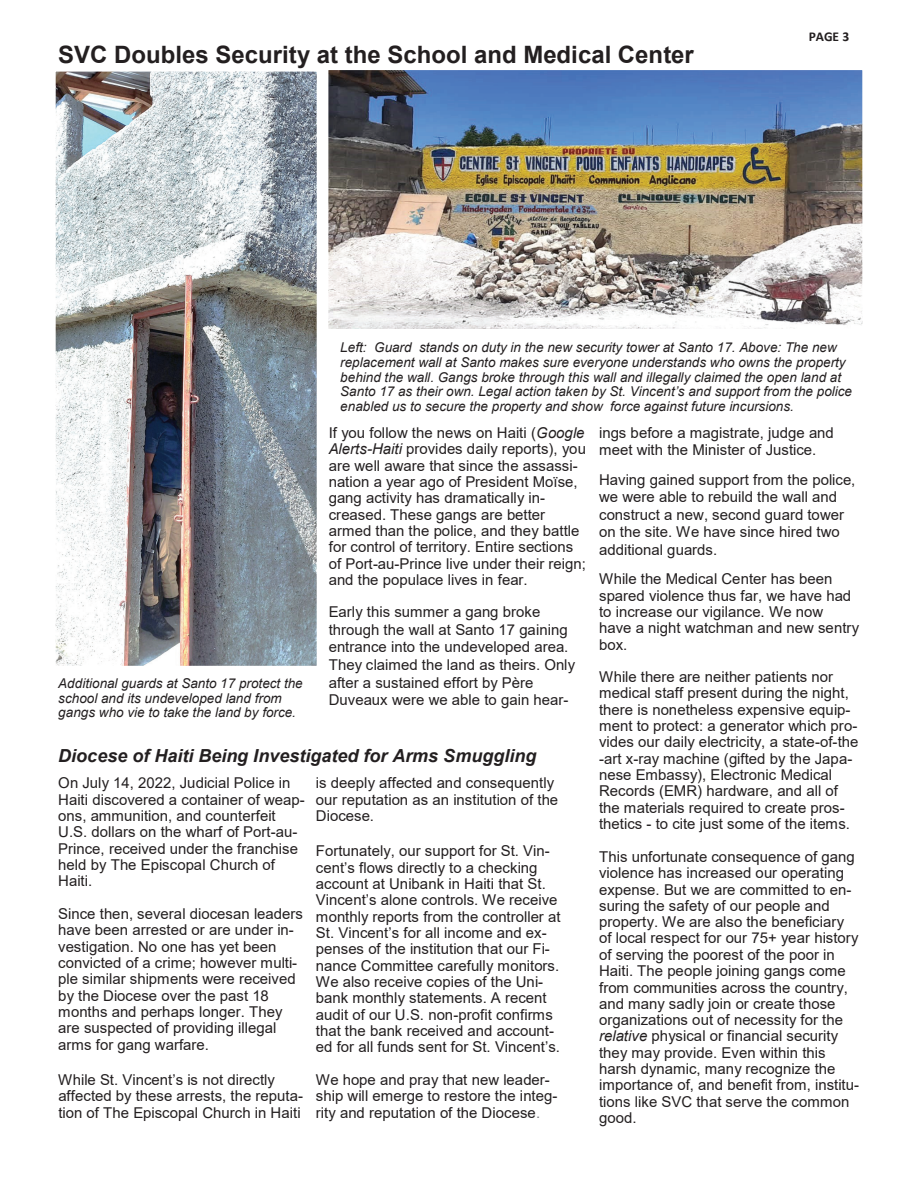
<style>
.page{position:relative;width:918px;height:1188px;background:#fff}
.page>*{position:absolute;margin:0;border:0;box-sizing:border-box;transform-origin:0 0}
.t1{font:700 24px "Arial";color:#231f20}
.t2{font:italic 700 18px "Arial";color:#231f20}
.t3{font:15px/16.4px "Arial";color:#231f20}
.t4{font:italic 13.5px/14.7px "Arial";letter-spacing:.005em;color:#231f20}
.t5{font:700 13.5px "Calibri";color:#231f20}
.s1{font-style:italic}
.s2{color:#7a7c7f}
</style>
<div class="page">
<img style="left:56px;top:72px;width:260px;height:593px">
<div style="left:52px;top:68px;width:268px;height:601px;border:3px solid #fff"></div>
<img style="left:329px;top:71px;width:533px;height:257px">
<div style="left:325px;top:67px;width:541px;height:265px;border:3px solid #fff"></div>
<h1 class="t1" style="left:58px;top:38px;width:637px">SVC Doubles Security at the School and Medical Center</h1>
<p class="t5" style="left:809px;top:27px;width:42px">PAGE 3</p>
<p class="t4" style="left:340px;top:340px;width:513px">Left: Guard stands on duty in the new security tower at Santo 17. Above: The new replacement wall at Santo makes sure everyone understands who owns the property behind the wall. Gangs broke through this wall and illegally claimed the open land at Santo 17 as their own. Legal action taken by St. Vincent’s and support from the police enabled us to secure the property and show force against future incursions.</p>
<p class="t4" style="left:58px;top:676px;width:246px">Additional guards at Santo 17 protect the school and its undeveloped land from gangs who vie to take the land by force.</p>
<p class="t3" style="left:329px;top:424px;width:259px">If you follow the news on Haiti (<span class="s1">Google Alerts-Haiti</span> provides daily reports), you are well aware that since the assassi&shy;nation a year ago of President Moïse, gang activity has dramatically in&shy;creased. These gangs are better armed than the police, and they battle for control of territory. Entire sections of Port-au-Prince live under their reign; and the populace lives in fear.</p>
<p class="t3" style="left:329px;top:603px;width:248px;line-height:17.5px">Early this summer a gang broke through the wall at Santo 17 gaining entrance into the undeveloped area.<br>They claimed the land as theirs. Only after a sustained effort by Père Duveaux were we able to gain hear-</p>
<p class="t2" style="left:58px;top:744px;width:480px">Diocese of Haiti Being Investigated for Arms Smuggling</p>
<p class="t3" style="left:58px;top:775px;width:248px">On July 14, 2022, Judicial Police in<br>Haiti discovered a container of weap&shy;ons, ammunition, and counterfeit<br>U.S. dollars on the wharf of Port-au-<br>Prince, received under the franchise held by The Episcopal Church of<br>Haiti.</p>
<p class="t3" style="left:58px;top:906px;width:246px">Since then, several diocesan leaders have been arrested or are under in&shy;vestigation. No one has yet been convicted of a crime; however multi&shy;ple similar shipments were received by the Diocese over the past 18 months and perhaps longer. They are suspected of providing illegal arms for gang warfare.</p>
<p class="t3" style="left:58px;top:1072px;width:246px">While St. Vincent’s is not directly affected by these arrests, the reputa&shy;tion of The Episcopal Church in Haiti</p>
<p class="t3" style="left:316px;top:775px;width:244px">is deeply affected and consequently our reputation as an institution of the<br>Diocese.</p>
<p class="t3" style="left:316px;top:843px;width:246px">Fortunately, our support for St. Vin&shy;cent’s flows directly to a checking account at Unibank in Haiti that St.<br>Vincent’s alone controls. We receive monthly reports from the controller at St. Vincent’s for all income and ex&shy;penses of the institution that our Fi&shy;nance Committee carefully monitors.<br>We also receive copies of the Uni&shy;bank monthly statements. A recent audit of our U.S. non-profit confirms that the bank received and account&shy;ed for all funds sent for St. Vincent’s.</p>
<p class="t3" style="left:316px;top:1071px;width:243px">We hope and pray that new leader&shy;ship will emerge to restore the integ&shy;rity and reputation of the Diocese<span class="s2">.</span></p>
<p class="t3" style="left:599px;top:424px;width:236px;line-height:17.4px">ings before a magistrate, judge and meet with the Minister of Justice.</p>
<p class="t3" style="left:599px;top:471px;width:258px;line-height:17.5px">Having gained support from the police, we were able to rebuild the wall and construct a new, second guard tower on the site. We have since hired two additional guards.</p>
<p class="t3" style="left:599px;top:571px;width:262px">While the Medical Center has been spared violence thus far, we have had to increase our vigilance. We now have a night watchman and new sentry box.</p>
<p class="t3" style="left:599px;top:669px;width:261px">While there are neither patients nor medical staff present during the night, there is nonetheless expensive equip&shy;ment to protect: a generator which pro&shy;vides our daily electricity, a state-of-the -art x-ray machine (gifted by the Japa&shy;nese Embassy), Electronic Medical Records (EMR) hardware, and all of the materials required to create pros&shy;thetics - to cite just some of the items.</p>
<p class="t3" style="left:599px;top:848px;width:261px">This unfortunate consequence of gang violence has increased our operating expense. But we are committed to en&shy;suring the safety of our people and property. We are also the beneficiary of local respect for our 75+ year history of serving the poorest of the poor in Haiti. The people joining gangs come from communities across the country, and many sadly join or create those organizations out of necessity for the <span class="s1">relative</span> physical or financial security they may provide. Even within this harsh dynamic, many recognize the importance of, and benefit from, institu&shy;tions like SVC that serve the common good.</p>
</div>
